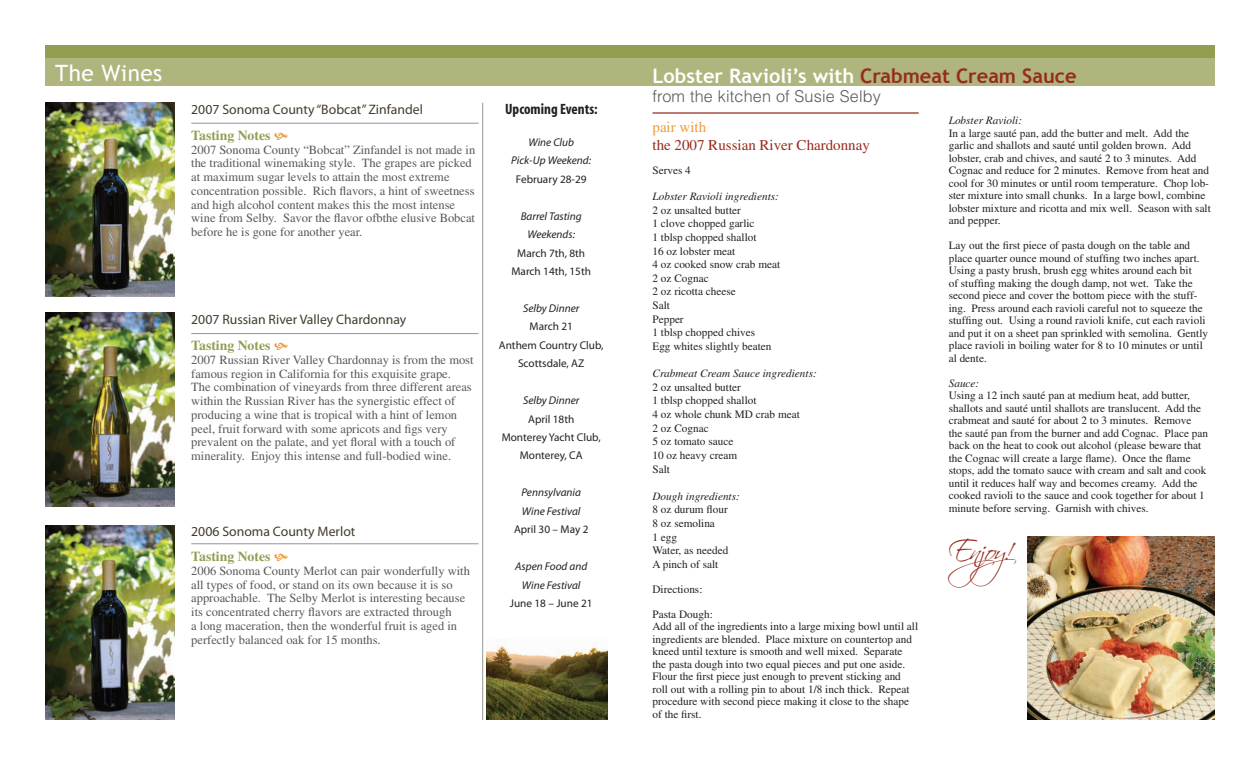
<style>
.page{position:relative;width:1260px;height:765px;background:#fff}
.page>*{position:absolute;margin:0;border:0;box-sizing:border-box;transform-origin:0 0}
.t1{font:30px "Scriptina";color:#972a1f}
.t2{font:22.5px "Trebuchet MS";letter-spacing:.02em;color:#fff}
.t3{font:700 20px "Trebuchet MS";color:#fff}
.t4{font:300 16.25px "Helvetica";letter-spacing:.01em;color:#57585a}
.t5{font:15px "Times";color:#972a1f}
.t6{font:700 condensed 15px "Myriad";color:#231f20}
.t7{font:15px "Times";color:#ed9c39}
.t8{font:13.75px "Myriad Pro";color:#443d2b}
.t9{font:700 13.75px "Times";color:#959d51}
.t10{font:12.5px/13.8px "Times";color:#57585a}
.t11{font:11.25px/12.5px "Times";color:#231f20}
.t12{font:11.25px/18.5px "Myriad Pro";color:#231f20;text-align:center}
.t13{font:italic 11.25px/18.5px "Myriad Pro";color:#231f20;text-align:center}
.t14{font:italic 11.25px "Times";color:#231f20}
.s1{color:#972a1f}
</style>
<div class="page">
<div style="left:45px;top:45px;width:1170px;height:13px;background:#959d51"></div>
<div style="left:45px;top:57px;width:1170px;height:29px;background:#afb57c"></div>
<img style="left:45px;top:103px;width:129px;height:194px">
<img style="left:45px;top:313px;width:129px;height:194px">
<img style="left:45px;top:525px;width:129px;height:195px">
<hr style="left:191px;top:123px;width:288px;height:1px;background:#939598">
<hr style="left:191px;top:333px;width:288px;height:1px;background:#939598">
<hr style="left:191px;top:543px;width:288px;height:1px;background:#939598">
<hr style="left:482px;top:103px;width:1px;height:617px;background:#939598">
<hr style="left:652px;top:112px;width:267px;height:2px;background:#972a1f">
<img style="left:487px;top:639px;width:121px;height:81px">
<img style="left:1028px;top:536px;width:187px;height:184px">
<h2 class="t2" style="left:55px;top:60px;width:108px">The Wines</h2>
<p class="t8" style="left:191px;top:101px;width:233px">2007 Sonoma County “Bobcat” Zinfandel</p>
<p class="t9" style="left:191px;top:127px;width:81px">Tasting Notes</p>
<p class="t10" style="left:191px;top:143px;width:286px">2007 Sonoma County “Bobcat” Zinfandel is not made in the traditional winemaking style. The grapes are picked at maximum sugar levels to attain the most extreme concentration possible. Rich flavors, a hint of sweetness and high alcohol content makes this the most intense wine from Selby. Savor the flavor ofbthe elusive Bobcat before he is gone for another year.</p>
<p class="t8" style="left:191px;top:311px;width:217px">2007 Russian River Valley Chardonnay</p>
<p class="t9" style="left:191px;top:337px;width:81px">Tasting Notes</p>
<p class="t10" style="left:191px;top:353px;width:284px">2007 Russian River Valley Chardonnay is from the most famous region in California for this exquisite grape.<br>The combination of vineyards from three different areas within the Russian River has the synergistic effect of producing a wine that is tropical with a hint of lemon peel, fruit forward with some apricots and figs very prevalent on the palate, and yet floral with a touch of minerality. Enjoy this intense and full-bodied wine.</p>
<p class="t8" style="left:191px;top:523px;width:166px">2006 Sonoma County Merlot</p>
<p class="t9" style="left:191px;top:548px;width:81px">Tasting Notes</p>
<p class="t10" style="left:191px;top:564px;width:280px">2006 Sonoma County Merlot can pair wonderfully with all types of food, or stand on its own because it is so approachable. The Selby Merlot is interesting because its concentrated cherry flavors are extracted through<br>a long maceration, then the wonderful fruit is aged in perfectly balanced oak for 15 months.</p>
<h3 class="t6" style="left:505px;top:102px;width:94px">Upcoming Events:</h3>
<p class="t13" style="left:511px;top:133px;width:81px">Wine Club<br>Pick-Up Weekend:</p>
<p class="t12" style="left:516px;top:170px;width:72px">February 28-29</p>
<p class="t13" style="left:521px;top:207px;width:63px">Barrel Tasting<br>Weekends:</p>
<p class="t12" style="left:511px;top:243px;width:81px">March 7th, 8th<br>March 14th, 15th</p>
<p class="t13" style="left:523px;top:299px;width:58px">Selby Dinner</p>
<p class="t12" style="left:499px;top:317px;width:106px">March 21<br>Anthem Country Club,<br>Scottsdale, AZ</p>
<p class="t13" style="left:523px;top:391px;width:58px">Selby Dinner</p>
<p class="t12" style="left:502px;top:409px;width:101px">April 18th<br>Monterey Yacht Club,<br>Monterey, CA</p>
<p class="t13" style="left:521px;top:483px;width:61px;text-align:left">Pennsylvania<br>Wine Festival</p>
<p class="t12" style="left:514px;top:520px;width:76px">April 30 – May 2</p>
<p class="t13" style="left:515px;top:557px;width:74px">Aspen Food and<br>Wine Festival</p>
<p class="t12" style="left:510px;top:594px;width:84px">June 18 – June 21</p>
<h3 class="t3" style="left:652px;top:63px;width:426px">Lobster Ravioli’s with <span class="s1">Crabmeat Cream Sauce</span></h3>
<h3 class="t4" style="left:652px;top:86px;width:230px">from the kitchen of Susie Selby</h3>
<h3 class="t7" style="left:652px;top:119px;width:55px">pair with</h3>
<h3 class="t5" style="left:652px;top:136px;width:219px">the 2007 Russian River Chardonnay</h3>
<p class="t11" style="left:652px;top:164px;width:40px">Serves 4</p>
<p class="t14" style="left:652px;top:190px;width:128px">Lobster Ravioli ingredients:</p>
<p class="t11" style="left:652px;top:203px;width:129px;line-height:13.6px">2 oz unsalted butter<br>1 clove chopped garlic<br>1 tblsp chopped shallot<br>16 oz lobster meat<br>4 oz cooked snow crab meat<br>2 oz Cognac<br>2 oz ricotta cheese<br>Salt<br>Pepper<br>1 tblsp chopped chives<br>Egg whites slightly beaten</p>
<p class="t14" style="left:652px;top:367px;width:166px">Crabmeat Cream Sauce ingredients:</p>
<p class="t11" style="left:652px;top:380px;width:149px;line-height:13.6px">2 oz unsalted butter<br>1 tblsp chopped shallot<br>4 oz whole chunk MD crab meat<br>2 oz Cognac<br>5 oz tomato sauce<br>10 oz heavy cream<br>Salt</p>
<p class="t14" style="left:652px;top:490px;width:89px">Dough ingredients:</p>
<p class="t11" style="left:652px;top:503px;width:77px;line-height:13.6px">8 oz durum flour<br>8 oz semolina<br>1 egg<br>Water, as needed<br>A pinch of salt</p>
<p class="t11" style="left:652px;top:583px;width:51px">Directions:</p>
<p class="t11" style="left:652px;top:608px;width:267px">Pasta Dough:<br>Add all of the ingredients into a large mixing bowl until all ingredients are blended. Place mixture on countertop and kneed until texture is smooth and well mixed. Separate the pasta dough into two equal pieces and put one aside.<br>Flour the first piece just enough to prevent sticking and roll out with a rolling pin to about 1/8 inch thick. Repeat procedure with second piece making it close to the shape of the first.</p>
<p class="t14" style="left:949px;top:115px;width:75px">Lobster Ravioli:</p>
<p class="t11" style="left:949px;top:127px;width:264px">In a large sauté pan, add the butter and melt. Add the garlic and shallots and sauté until golden brown. Add lobster, crab and chives, and sauté 2 to 3 minutes. Add Cognac and reduce for 2 minutes. Remove from heat and cool for 30 minutes or until room temperature. Chop lob&shy;ster mixture into small chunks. In a large bowl, combine lobster mixture and ricotta and mix well. Season with salt and pepper.</p>
<p class="t11" style="left:949px;top:239px;width:261px">Lay out the first piece of pasta dough on the table and place quarter ounce mound of stuffing two inches apart.<br>Using a pasty brush, brush egg whites around each bit<br>of stuffing making the dough damp, not wet. Take the second piece and cover the bottom piece with the stuff&shy;ing. Press around each ravioli careful not to squeeze the stuffing out. Using a round ravioli knife, cut each ravioli and put it on a sheet pan sprinkled with semolina. Gently place ravioli in boiling water for 8 to 10 minutes or until al dente.</p>
<p class="t14" style="left:949px;top:377px;width:32px">Sauce:</p>
<p class="t11" style="left:949px;top:389px;width:261px">Using a 12 inch sauté pan at medium heat, add butter, shallots and sauté until shallots are translucent. Add the crabmeat and sauté for about 2 to 3 minutes. Remove the sauté pan from the burner and add Cognac. Place pan back on the heat to cook out alcohol (please beware that the Cognac will create a large flame). Once the flame stops, add the tomato sauce with cream and salt and cook until it reduces half way and becomes creamy. Add the cooked ravioli to the sauce and cook together for about 1 minute before serving. Garnish with chives.</p>
<h1 class="t1" style="left:948px;top:532px;width:94px">Enjoy!</h1>
</div>
